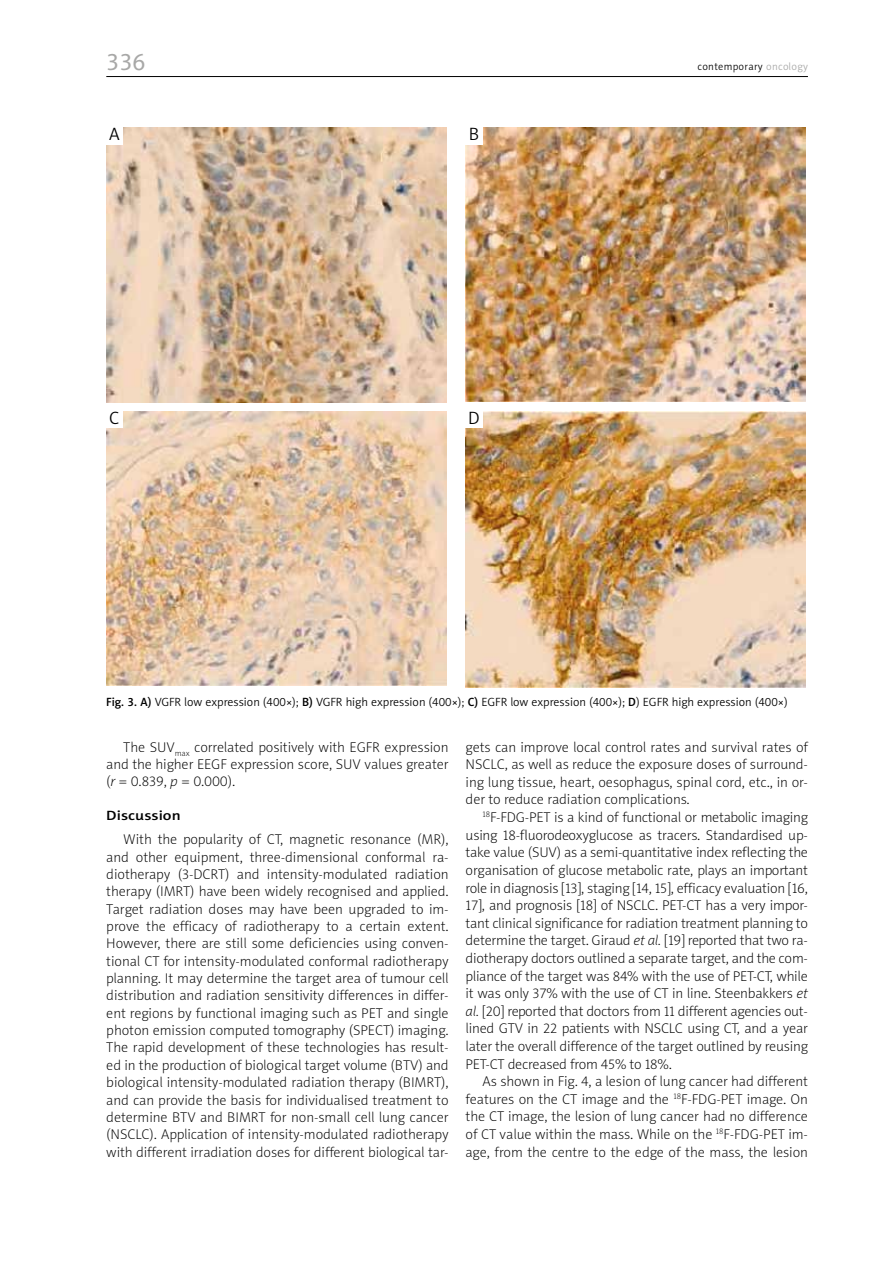
<style>
.page{position:relative;width:893px;height:1263px;background:#fff}
.page>*{position:absolute;margin:0;border:0;box-sizing:border-box;transform-origin:0 0}
.t1{font:24px "Naomi Sans EFN";color:#a8a8a7}
.t2{font:18px "Naomi Sans EFN Light";color:#000}
.t3{font:14.25px/17.5px "Naomi Sans EFN Thin";color:#000;text-align:justify}
.t4{font:13.5px "Naomi Sans EFN Medium";color:#000;scale:1.2 1}
.t5{font:12px "Naomi Sans EFN Light";color:#000}
.t6{font:10.5px "Naomi Sans EFN Light";letter-spacing:.03em;color:#000}
.s1{color:#a8a8a7}
.s2{font-family:"Naomi Sans EFN Medium"}
.s3{font-style:italic}
</style>
<div class="page">
<hr style="left:106px;top:76px;width:702px;height:1px;background:#000">
<img style="left:106px;top:128px;width:340px;height:275px">
<img style="left:466px;top:128px;width:340px;height:274px">
<img style="left:106px;top:411px;width:340px;height:274px">
<img style="left:466px;top:411px;width:340px;height:277px">
<div style="left:106px;top:127px;width:17px;height:17px;background:#fff"></div>
<div style="left:106px;top:411px;width:17px;height:17px;background:#fff"></div>
<div style="left:466px;top:127px;width:17px;height:17px;background:#fff"></div>
<div style="left:466px;top:411px;width:17px;height:17px;background:#fff"></div>
<h1 class="t1" style="left:106px;top:47px;width:41px">336</h1>
<p class="t6" style="left:697px;top:61px;width:112px">contemporary <span class="s1">oncology</span></p>
<p class="t2" style="left:109px;top:124px;width:12px">A</p>
<p class="t2" style="left:109px;top:407px;width:12px">C</p>
<p class="t2" style="left:469px;top:124px;width:12px">B</p>
<p class="t2" style="left:468px;top:407px;width:13px">D</p>
<p class="t5" style="left:106px;top:694px;width:683px"><span class="s2">Fig. 3. A)</span> VGFR low expression (400×); <span class="s2">B)</span> VGFR high expression (400×); <span class="s2">C)</span> EGFR low expression (400×); <span class="s2">D</span>) EGFR high expression (400×)</p>
<p class="t3" style="left:106px;top:738px;width:344px;text-indent:17px">The SUV<sub>max</sub> correlated positively with EGFR expression and the higher EEGF expression score, SUV values greater (<span class="s3">r</span> = 0.839, <span class="s3">p</span> = 0.000).</p>
<p class="t4" style="left:106px;top:808px;width:64px">Discussion</p>
<p class="t3" style="left:106px;top:831px;width:344px;text-indent:17px">With the popularity of CT, magnetic resonance (MR), and other equipment, three-dimensional conformal ra&shy;diotherapy (3-DCRT) and intensity-modulated radiation therapy (IMRT) have been widely recognised and applied.<br>Target radiation doses may have been upgraded to im&shy;prove the efficacy of radiotherapy to a certain extent.<br>However, there are still some deficiencies using conven&shy;tional CT for intensity-modulated conformal radiotherapy planning. It may determine the target area of tumour cell distribution and radiation sensitivity differences in differ&shy;ent regions by functional imaging such as PET and single photon emission computed tomography (SPECT) imaging.<br>The rapid development of these technologies has result&shy;ed in the production of biological target volume (BTV) and biological intensity-modulated radiation therapy (BIMRT), and can provide the basis for individualised treatment to determine BTV and BIMRT for non-small cell lung cancer (NSCLC). Application of intensity-modulated radiotherapy with different irradiation doses for different biological tar-</p>
<p class="t3" style="left:466px;top:738px;width:344px">gets can improve local control rates and survival rates of NSCLC, as well as reduce the exposure doses of surround&shy;ing lung tissue, heart, oesophagus, spinal cord, etc., in or&shy;der to reduce radiation complications.</p>
<p class="t3" style="left:466px;top:809px;width:344px;text-indent:17px"><sup>18</sup>F-FDG-PET is a kind of functional or metabolic imaging using 18-fluorodeoxyglucose as tracers. Standardised up&shy;take value (SUV) as a semi-quantitative index reflecting the organisation of glucose metabolic rate, plays an important role in diagnosis [13], staging [14, 15], efficacy evaluation [16, 17], and prognosis [18] of NSCLC. PET-CT has a very impor&shy;tant clinical significance for radiation treatment planning to determine the target. Giraud <span class="s3">et al.</span> [19] reported that two ra&shy;diotherapy doctors outlined a separate target, and the com&shy;pliance of the target was 84% with the use of PET-CT, while it was only 37% with the use of CT in line. Steenbakkers <span class="s3">et al.</span> [20] reported that doctors from 11 different agencies out&shy;lined GTV in 22 patients with NSCLC using CT, and a year later the overall difference of the target outlined by reusing PET-CT decreased from 45% to 18%.</p>
<p class="t3" style="left:466px;top:1073px;width:344px;text-indent:17px">As shown in Fig. 4, a lesion of lung cancer had different features on the CT image and the <sup>18</sup>F-FDG-PET image. On the CT image, the lesion of lung cancer had no difference of CT value within the mass. While on the <sup>18</sup>F-FDG-PET im&shy;age, from the centre to the edge of the mass, the lesion</p>
</div>
